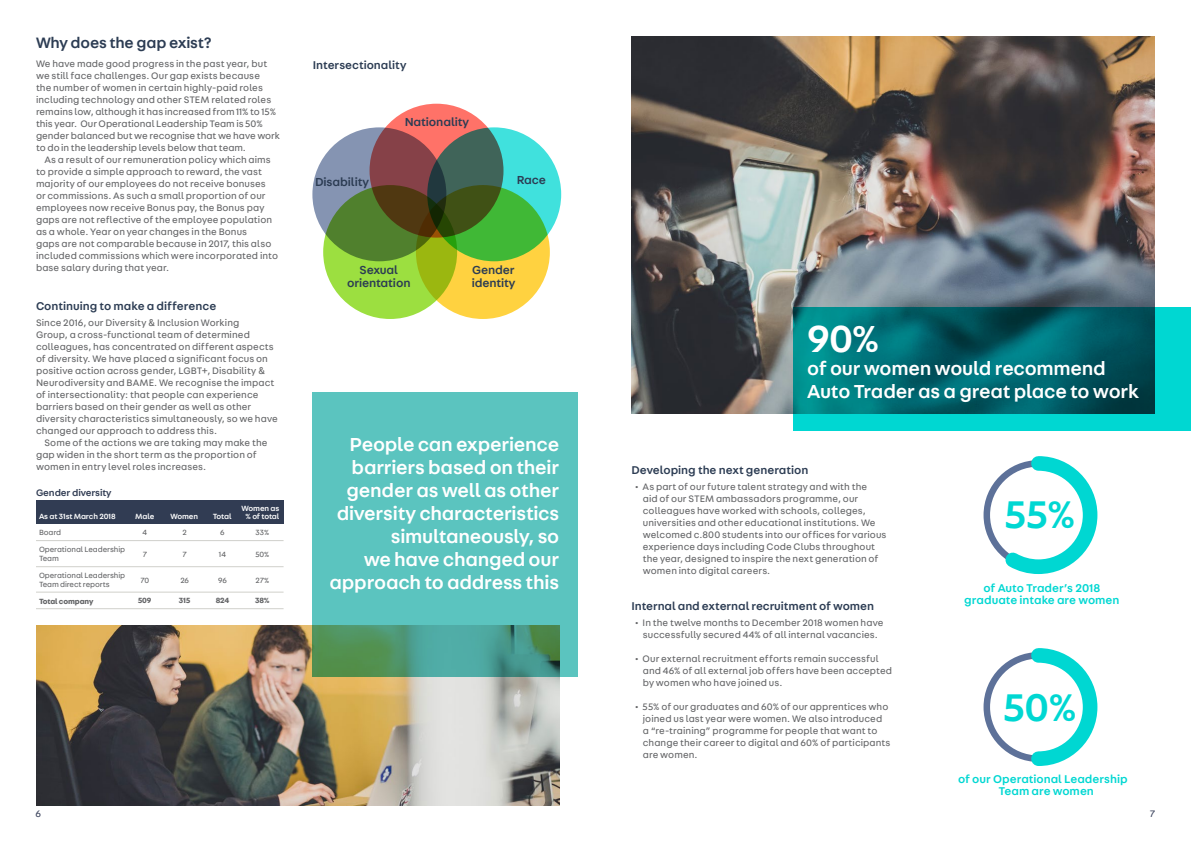
<style>
.page{position:relative;width:1191px;height:842px;background:#fff}
.page>*{position:absolute;margin:0;border:0;box-sizing:border-box;transform-origin:0 0}
.t1{font:500 41px "AT Fabriga";color:#00d7d2}
.t2{font:500 40px "AT Fabriga";color:#fff}
.t3{font:500 20px/23px "AT Fabriga";letter-spacing:-.015em;color:#fff;text-align:right}
.t4{font:500 16px "AT Fabriga";letter-spacing:-.01em;color:#2c3c53}
.t5{font:500 12.4px/12.4px "AT Fabriga";letter-spacing:-.01em;color:#2c3c53}
.t6{font:500 12px "AT Fabriga";color:#2c3c53}
.t7{font:500 12px/12px "AT Fabriga";color:#00d7d2;text-align:center}
.t8{font:10px/12px "AT Fabriga";letter-spacing:.005em;color:#636466}
.t9{font:500 10px "AT Fabriga";letter-spacing:-.01em;color:#313c53}
.t10{font:10px "AT Fabriga";color:#3d455e}
.t11{font:8px/17px "AT Fabriga";letter-spacing:-.01em;color:#636466}
.t12{font:500 8px/8px "AT Fabriga";letter-spacing:-.01em;color:#fff;text-align:center}
.t13{font:700 8px "AT Fabriga";letter-spacing:-.01em;color:#636466}
</style>
<div class="page">
<img style="left:36px;top:625px;width:523px;height:181px">
<svg style="left:312px;top:393px;width:265px;height:284px;background:#58bcb3"></svg>
<div style="left:369px;top:104px;width:134px;height:134px;background:#ff7268;border-radius:50%"></div>
<svg style="left:312px;top:127px;width:134px;height:134px;background:#867083"></svg>
<svg style="left:323px;top:185px;width:134px;height:134px;background:#75a232"></svg>
<svg style="left:416px;top:185px;width:134px;height:134px;background:#ddc332"></svg>
<svg style="left:427px;top:127px;width:134px;height:134px;background:#3e9865"></svg>
<img style="left:631px;top:36px;width:524px;height:377px">
<svg style="left:793px;top:307px;width:398px;height:123px;background:#007d81"></svg>
<div style="left:983px;top:652px;width:110px;height:110px;border:6px solid #5d7199;border-radius:50%"></div>
<svg style="left:1023px;top:648px;width:75px;height:118px"></svg>
<div style="left:983px;top:460px;width:110px;height:110px;border:6px solid #5d7199;border-radius:50%"></div>
<svg style="left:992px;top:456px;width:106px;height:118px"></svg>
<div style="left:36px;top:500px;width:247px;height:24px;background:#313c53"></div>
<hr style="left:36px;top:540px;width:247px;height:1px;background:#d0d0cb">
<hr style="left:36px;top:566px;width:247px;height:1px;background:#d0d0cb">
<hr style="left:36px;top:592px;width:247px;height:1px;background:#d0d0cb">
<hr style="left:36px;top:608px;width:247px;height:1px;background:#d0d0cb">
<h3 class="t4" style="left:36px;top:32px;width:177px">Why does the gap exist?</h3>
<p class="t8" style="left:36px;top:57px;width:246px">We have made good progress in the past year, but we still face challenges. Our gap exists because<br>the number of women in certain highly-paid roles including technology and other STEM related roles remains low, although it has increased from 11% to 15% this year. Our Operational Leadership Team is 50% gender balanced but we recognise that we have work to do in the leadership levels below that team.</p>
<p class="t8" style="left:36px;top:153px;width:244px;text-indent:8px">As a result of our remuneration policy which aims to provide a simple approach to reward, the vast majority of our employees do not receive bonuses<br>or commissions. As such a small proportion of our employees now receive Bonus pay, the Bonus pay gaps are not reflective of the employee population as a whole. Year on year changes in the Bonus<br>gaps are not comparable because in 2017, this also included commissions which were incorporated into base salary during that year.</p>
<p class="t6" style="left:36px;top:298px;width:182px">Continuing to make a difference</p>
<p class="t8" style="left:36px;top:316px;width:243px">Since 2016, our Diversity &amp; Inclusion Working<br>Group, a cross-functional team of determined colleagues, has concentrated on different aspects of diversity. We have placed a significant focus on positive action across gender, LGBT+, Disability &amp; Neurodiversity and BAME. We recognise the impact of intersectionality: that people can experience barriers based on their gender as well as other diversity characteristics simultaneously, so we have changed our approach to address this.</p>
<p class="t8" style="left:36px;top:436px;width:233px;text-indent:8px">Some of the actions we are taking may make the gap widen in the short term as the proportion of women in entry level roles increases.</p>
<p class="t9" style="left:36px;top:485px;width:77px">Gender diversity</p>
<p class="t12" style="left:39px;top:512px;width:78px">As at 31st March 2018</p>
<p class="t11" style="left:39px;top:524px;width:88px">Board<br>Operational Leadership</p>
<p class="t11" style="left:39px;top:550px;width:88px">Team<br>Operational Leadership</p>
<p class="t11" style="left:39px;top:576px;width:72px">Team direct reports</p>
<p class="t13" style="left:39px;top:596px;width:56px">Total company</p>
<p class="t12" style="left:135px;top:512px;width:21px">Male</p>
<p class="t12" style="left:170px;top:512px;width:29px">Women</p>
<p class="t12" style="left:213px;top:512px;width:20px">Total</p>
<p class="t12" style="left:241px;top:504px;width:39px">Women as % of total</p>
<p class="t11" style="left:142px;top:524px;width:6px">4</p>
<p class="t11" style="left:143px;top:546px;width:6px">7</p>
<p class="t11" style="left:140px;top:572px;width:10px">70</p>
<p class="t13" style="left:138px;top:595px;width:15px">509</p>
<p class="t11" style="left:182px;top:524px;width:6px">2</p>
<p class="t11" style="left:182px;top:546px;width:6px">7</p>
<p class="t11" style="left:180px;top:572px;width:10px">26</p>
<p class="t13" style="left:179px;top:595px;width:13px">315</p>
<p class="t11" style="left:220px;top:524px;width:6px">6</p>
<p class="t11" style="left:219px;top:546px;width:9px">14</p>
<p class="t11" style="left:218px;top:572px;width:10px">96</p>
<p class="t13" style="left:216px;top:595px;width:15px">824</p>
<p class="t11" style="left:256px;top:524px;width:15px">33%</p>
<p class="t11" style="left:255px;top:546px;width:15px">50%</p>
<p class="t11" style="left:255px;top:572px;width:15px">27%</p>
<p class="t13" style="left:255px;top:595px;width:16px">38%</p>
<p class="t6" style="left:313px;top:56px;width:95px">Intersectionality</p>
<p class="t5" style="left:315px;top:175px;width:55px">Disability</p>
<p class="t5" style="left:405px;top:115px;width:66px">Nationality</p>
<p class="t5" style="left:517px;top:173px;width:30px">Race</p>
<p class="t5" style="left:347px;top:263px;width:65px;text-align:center">Sexual orientation</p>
<p class="t5" style="left:472px;top:263px;width:45px">Gender identity</p>
<h3 class="t3" style="left:329px;top:432px;width:231px">People can experience barriers based on their gender as well as other diversity characteristics simultaneously, so<br>we have changed our approach to address this</h3>
<h2 class="t2" style="left:807px;top:312px;width:75px">90%</h2>
<h3 class="t3" style="left:807px;top:356px;width:333px;text-align:left">of our women would recommend<br>Auto Trader as a great place to work</h3>
<p class="t6" style="left:631px;top:462px;width:178px">Developing the next generation</p>
<p class="t8" style="left:643px;top:480px;width:245px;text-indent:-8px">• As part of our future talent strategy and with the<br>aid of our STEM ambassadors programme, our colleagues have worked with schools, colleges, universities and other educational institutions. We welcomed c.800 students into our offices for various experience days including Code Clubs throughout the year, designed to inspire the next generation of women into digital careers.</p>
<p class="t6" style="left:631px;top:598px;width:244px">Internal and external recruitment of women</p>
<p class="t8" style="left:634px;top:616px;width:251px;text-align:center">• In the twelve months to December 2018 women have successfully secured 44% of all internal vacancies.</p>
<p class="t8" style="left:643px;top:652px;width:251px;text-indent:-8px">• Our external recruitment efforts remain successful and 46% of all external job offers have been accepted by women who have joined us.</p>
<p class="t8" style="left:643px;top:700px;width:249px;text-indent:-8px">• 55% of our graduates and 60% of our apprentices who joined us last year were women. We also introduced a “re-training” programme for people that want to change their career to digital and 60% of participants are women.</p>
<h1 class="t1" style="left:1004px;top:487px;width:74px">55%</h1>
<p class="t7" style="left:964px;top:581px;width:157px">of Auto Trader’s 2018 graduate intake are women</p>
<h1 class="t1" style="left:1003px;top:679px;width:76px">50%</h1>
<p class="t7" style="left:958px;top:773px;width:171px">of our Operational Leadership<br>Team are women</p>
<p class="t10" style="left:36px;top:808px;width:7px">6</p>
<p class="t10" style="left:1150px;top:808px;width:7px">7</p>
</div>
